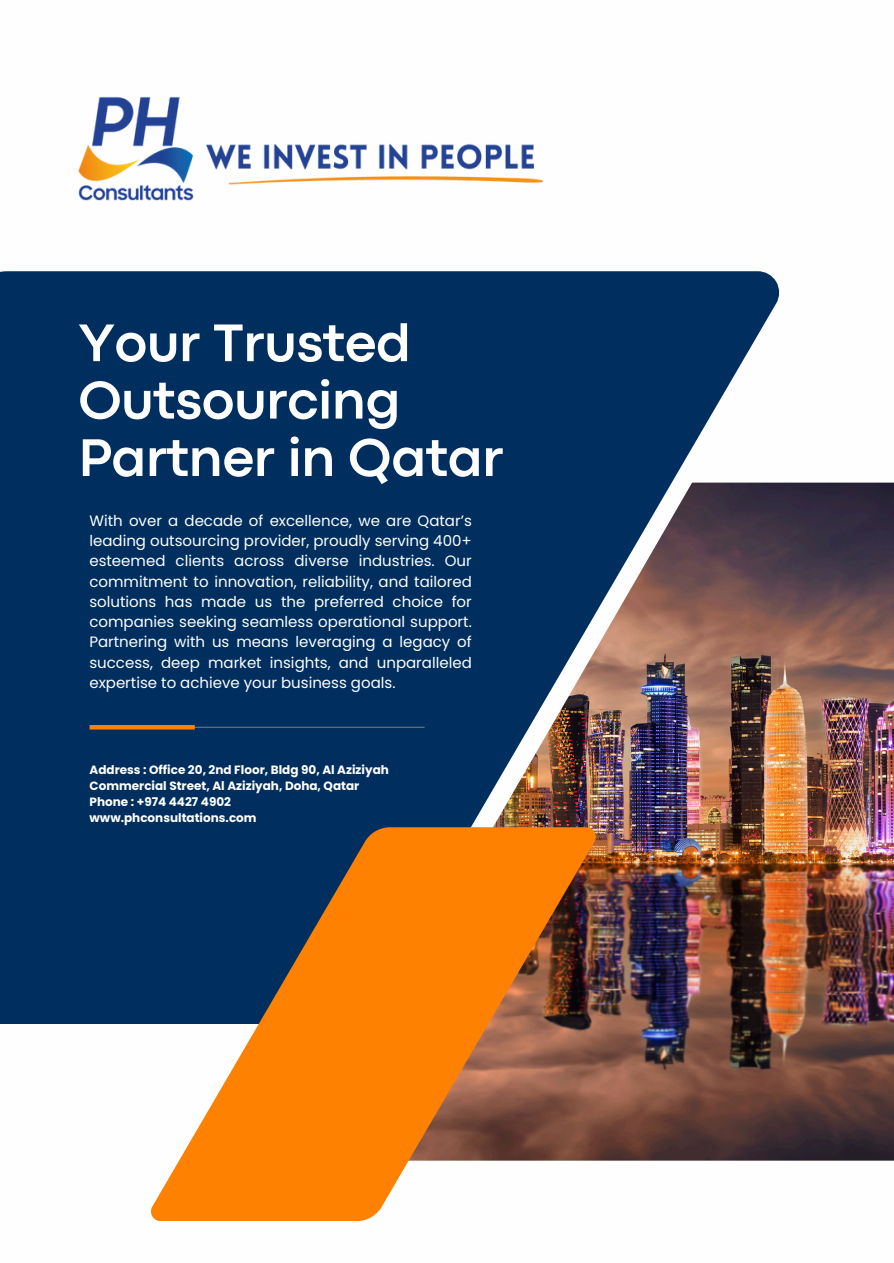
<style>
.page{position:relative;width:894px;height:1263px;background:#fff}
.page>*{position:absolute;margin:0;border:0;box-sizing:border-box;transform-origin:0 0}
.t1{font:700 55.2px/57.3px "Codec Pro";letter-spacing:-.01em;color:#fefefe}
.t2{font:15px/20.2px "Poppins";color:#fefefe;text-align:justify}
.t3{font:700 12px/16px "Poppins";color:#fefefe}
</style>
<div class="page">
<div style="left:0;top:271px;width:779px;height:753px;background:#002f5f"></div>
<img style="left:300px;top:482px;width:593px;height:677px">
<svg style="left:151px;top:827px;width:445px;height:393px;fill:#fe8101"></svg>
<hr style="left:192px;top:726px;width:232px;height:1px;background:#747474">
<hr style="left:90px;top:725px;width:105px;height:4px;background:#fe8101">
<img style="left:78px;top:96px;width:464px;height:105px">
<h1 class="t1" style="left:78px;top:318px;width:426px">Your Trusted<br>Outsourcing<br>Partner in Qatar</h1>
<p class="t2" style="left:89px;top:510px;width:384px">With over a decade of excellence, we are Qatar’s leading outsourcing provider, proudly serving 400+ esteemed clients across diverse industries. Our commitment to innovation, reliability, and tailored solutions has made us the preferred choice for companies seeking seamless operational support.<br>Partnering with us means leveraging a legacy of success, deep market insights, and unparalleled expertise to achieve your business goals.</p>
<h2 class="t3" style="left:90px;top:762px;width:301px">Address : Office 20, 2nd Floor, Bldg 90, Al Aziziyah<br>Commercial Street, Al Aziziyah, Doha, Qatar</h2>
<p class="t3" style="left:90px;top:794px;width:143px">Phone : +974 4427 4902</p>
<p class="t3" style="left:90px;top:810px;width:168px">www.phconsultations.com</p>
</div>
